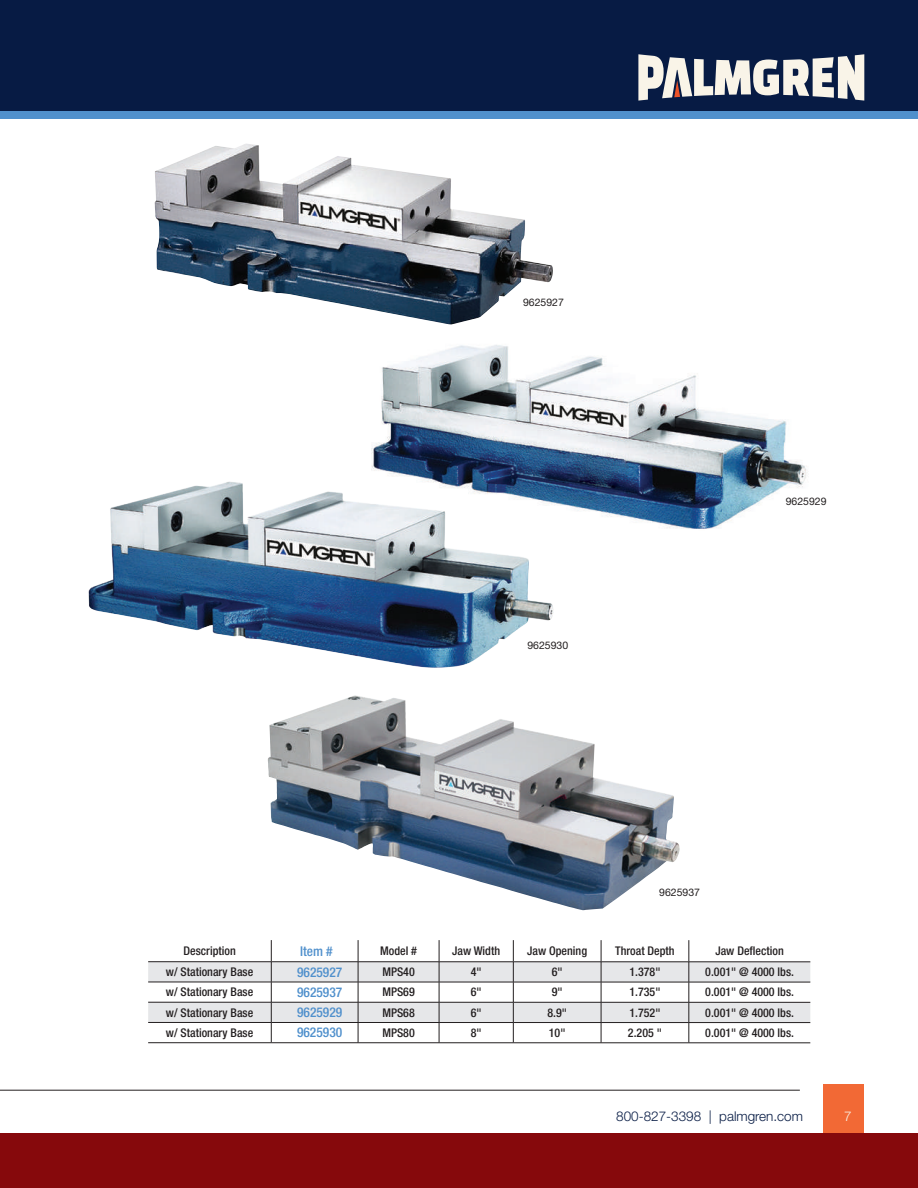
<style>
.page{position:relative;width:918px;height:1188px;background:#fff}
.page>*{position:absolute;margin:0;border:0;box-sizing:border-box;transform-origin:0 0}
.t1{font:500 condensed 13.5px "Helvetica Neue LT Std";color:#5090cc}
.t2{font:300 13.5px "Helvetica Neue LT Std";color:#071b44}
.t3{font:300 13.5px "Helvetica Neue LT Std";color:#f9f4e7}
.t4{font:500 condensed 12px "Helvetica Neue LT Std";color:#231f20}
.t5{font:10.5px "Helvetica Neue LT Std";color:#231f20}
</style>
<div class="page">
<div style="left:0;top:0;width:918px;height:118px;background:#5090cc"></div>
<div style="left:824px;top:1084px;width:40px;height:104px;background:#f26935"></div>
<hr style="left:0;top:1090px;width:800px;height:1px;background:#231f20">
<div style="left:0;top:1134px;width:918px;height:54px;background:#86090c"></div>
<div style="left:0;top:0;width:918px;height:111px;background:#071b44"></div>
<svg style="left:638px;top:54px;width:226px;height:47px"></svg>
<img style="left:268px;top:697px;width:412px;height:213px">
<img style="left:371px;top:345px;width:437px;height:184px">
<hr style="left:439px;top:1043px;width:74px;height:1px;background:#231f20">
<hr style="left:513px;top:1043px;width:88px;height:1px;background:#231f20">
<hr style="left:601px;top:1043px;width:88px;height:1px;background:#231f20">
<hr style="left:689px;top:1043px;width:121px;height:1px;background:#231f20">
<svg style="left:148px;top:940px;width:662px;height:103px"></svg>
<img style="left:88px;top:481px;width:466px;height:187px">
<img style="left:155px;top:144px;width:398px;height:181px">
<p class="t5" style="left:523px;top:296px;width:42px">9625927</p>
<p class="t5" style="left:527px;top:639px;width:42px">9625930</p>
<p class="t5" style="left:786px;top:495px;width:42px">9625929</p>
<p class="t5" style="left:659px;top:886px;width:42px">9625937</p>
<p class="t4" style="left:184px;top:943px;width:54px">Description</p>
<p class="t1" style="left:300px;top:943px;width:34px">Item #</p>
<p class="t4" style="left:380px;top:943px;width:38px">Model #</p>
<p class="t4" style="left:452px;top:943px;width:49px">Jaw Width</p>
<p class="t4" style="left:527px;top:943px;width:61px">Jaw Opening</p>
<p class="t4" style="left:615px;top:943px;width:61px">Throat Depth</p>
<p class="t4" style="left:715px;top:943px;width:70px">Jaw Deflection</p>
<p class="t4" style="left:166px;top:965px;width:89px">w/ Stationary Base</p>
<p class="t1" style="left:297px;top:964px;width:47px">9625927</p>
<p class="t4" style="left:382px;top:965px;width:34px">MPS40</p>
<p class="t4" style="left:471px;top:965px;width:12px">4"</p>
<p class="t4" style="left:552px;top:965px;width:12px">6"</p>
<p class="t4" style="left:629px;top:965px;width:33px">1.378"</p>
<p class="t4" style="left:705px;top:965px;width:90px">0.001" @ 4000 lbs.</p>
<p class="t4" style="left:166px;top:985px;width:89px">w/ Stationary Base</p>
<p class="t1" style="left:297px;top:984px;width:47px">9625937</p>
<p class="t4" style="left:382px;top:985px;width:34px">MPS69</p>
<p class="t4" style="left:471px;top:985px;width:12px">6"</p>
<p class="t4" style="left:552px;top:985px;width:12px">9"</p>
<p class="t4" style="left:629px;top:985px;width:33px">1.735"</p>
<p class="t4" style="left:705px;top:985px;width:90px">0.001" @ 4000 lbs.</p>
<p class="t4" style="left:166px;top:1005px;width:89px">w/ Stationary Base</p>
<p class="t1" style="left:297px;top:1004px;width:47px">9625929</p>
<p class="t4" style="left:382px;top:1005px;width:34px">MPS68</p>
<p class="t4" style="left:471px;top:1005px;width:12px">6"</p>
<p class="t4" style="left:547px;top:1005px;width:21px">8.9"</p>
<p class="t4" style="left:629px;top:1005px;width:33px">1.752"</p>
<p class="t4" style="left:705px;top:1005px;width:90px">0.001" @ 4000 lbs.</p>
<p class="t4" style="left:166px;top:1025px;width:89px">w/ Stationary Base</p>
<p class="t1" style="left:297px;top:1025px;width:47px">9625930</p>
<p class="t4" style="left:382px;top:1026px;width:34px">MPS80</p>
<p class="t4" style="left:471px;top:1026px;width:12px">8"</p>
<p class="t4" style="left:549px;top:1026px;width:18px">10"</p>
<p class="t4" style="left:628px;top:1026px;width:35px">2.205 "</p>
<p class="t4" style="left:705px;top:1026px;width:90px">0.001" @ 4000 lbs.</p>
<p class="t2" style="left:616px;top:1107px;width:188px">800-827-3398 | palmgren.com</p>
<p class="t3" style="left:844px;top:1107px;width:9px">7</p>
</div>
